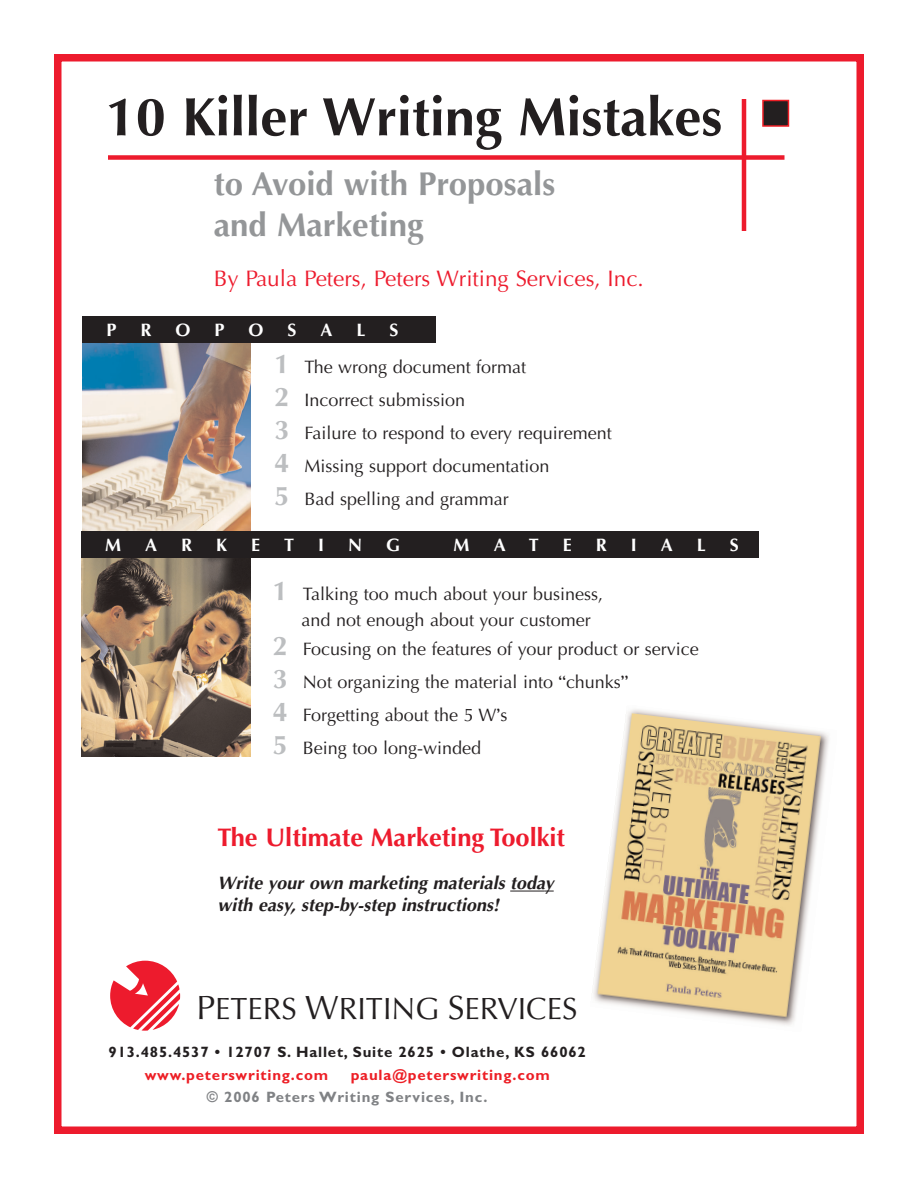
<style>
.page{position:relative;width:918px;height:1188px;background:#fff}
.page>*{position:absolute;margin:0;border:0;box-sizing:border-box;transform-origin:0 0}
.t1{font:700 54px "Optima";color:#231f20}
.t2{font:700 33px/40.3px "Optima";color:#949698}
.t3{font:30.75px "Optima";color:#231f20}
.t4{font:700 25.5px "Optima";color:#ed1b2d}
.t5{font:22.5px "Optima";color:#ed1b2d}
.t6{font:18px/33px "Optima";color:#231f20}
.t7{font:italic 700 18px/22px "Optima";color:#231f20}
.t8{font:700 18px "Optima";color:#fff}
.t9{font:700 15px "Gill Sans";letter-spacing:.055em;color:#231f20}
.t10{font:700 15px "Gill Sans";letter-spacing:.055em;color:#ed1e25}
.t11{font:700 15px "Gill Sans";letter-spacing:.055em;color:#808285}
.s1{font-weight:700;font-size:27px;color:#bcbec0}
.s2{font-family:"Gill Sans"}
.s3{font-size:33.75px}
</style>
<div class="page">
<div style="left:54px;top:54px;width:810px;height:1080px;border:8px solid #ed1b2d"></div>
<div style="left:108px;top:155px;width:676px;height:5px;background:#ed1b2d"></div>
<hr style="left:742px;top:99px;width:4px;height:132px;background:#ed1b2d">
<div style="left:763px;top:100px;width:25px;height:26px;background:#231f20"></div>
<div style="left:762px;top:100px;width:27px;height:27px;border:2px solid #ed1e25"></div>
<img style="left:82px;top:343px;width:168px;height:188px">
<img style="left:81px;top:557px;width:169px;height:200px">
<div style="left:81px;top:531px;width:678px;height:26px;background:#231f20"></div>
<div style="left:82px;top:316px;width:354px;height:27px;background:#231f20"></div>
<hr style="left:510px;top:891px;width:35px;height:1px;background:#231f20">
<svg style="left:110px;top:961px;width:70px;height:70px"></svg>
<img style="left:592px;top:709px;width:237px;height:317px">
<h1 class="t1" style="left:106px;top:95px;width:618px">10 Killer Writing Mistakes</h1>
<h2 class="t2" style="left:214px;top:167px;width:343px">to Avoid with Proposals and Marketing</h2>
<p class="t5" style="left:214px;top:269px;width:432px">By Paula Peters, Peters Writing Services, Inc.</p>
<p class="t8" style="left:106px;top:322px;width:12px">P</p>
<p class="t8" style="left:141px;top:322px;width:12px">R</p>
<p class="t8" style="left:176px;top:322px;width:16px">O</p>
<p class="t8" style="left:215px;top:322px;width:12px">P</p>
<p class="t8" style="left:249px;top:322px;width:16px">O</p>
<p class="t8" style="left:288px;top:322px;width:10px">S</p>
<p class="t8" style="left:321px;top:322px;width:14px">A</p>
<p class="t8" style="left:357px;top:322px;width:10px">L</p>
<p class="t8" style="left:390px;top:322px;width:10px">S</p>
<p class="t6" style="left:274px;top:352px;width:339px"><span class="s1">1</span> The wrong document format<br><span class="s1">2</span> Incorrect submission<br><span class="s1">3</span> Failure to respond to every requirement<br><span class="s1">4</span> Missing support documentation<br><span class="s1">5</span> Bad spelling and grammar</p>
<p class="t8" style="left:105px;top:537px;width:18px">M</p>
<p class="t8" style="left:145px;top:537px;width:14px">A</p>
<p class="t8" style="left:181px;top:537px;width:12px">R</p>
<p class="t8" style="left:216px;top:537px;width:12px">K</p>
<p class="t8" style="left:251px;top:537px;width:10px">E</p>
<p class="t8" style="left:284px;top:537px;width:12px">T</p>
<p class="t8" style="left:318px;top:537px;width:7px">I</p>
<p class="t8" style="left:348px;top:537px;width:16px">N</p>
<p class="t8" style="left:386px;top:537px;width:16px">G</p>
<p class="t8" style="left:454px;top:537px;width:18px">M</p>
<p class="t8" style="left:494px;top:537px;width:14px">A</p>
<p class="t8" style="left:529px;top:537px;width:12px">T</p>
<p class="t8" style="left:563px;top:537px;width:10px">E</p>
<p class="t8" style="left:596px;top:537px;width:12px">R</p>
<p class="t8" style="left:631px;top:537px;width:7px">I</p>
<p class="t8" style="left:661px;top:537px;width:14px">A</p>
<p class="t8" style="left:697px;top:537px;width:10px">L</p>
<p class="t8" style="left:730px;top:537px;width:10px">S</p>
<p class="t6" style="left:301px;top:583px;width:303px;line-height:26.2px;text-indent:-29px"><span class="s1">1</span> Talking too much about your business, and not enough about your customer</p>
<p class="t6" style="left:273px;top:634px;width:427px"><span class="s1">2</span> Focusing on the features of your product or service <span class="s1">3</span> Not organizing the material into <span class="s2">“</span>chunks<span class="s2">”<br></span><span class="s1">4</span> Forgetting about the 5 W<span class="s2">’</span>s<br><span class="s1">5</span> Being too long-winded</p>
<h3 class="t4" style="left:218px;top:826px;width:349px">The Ultimate Marketing Toolkit</h3>
<p class="t7" style="left:218px;top:874px;width:341px">Write your own marketing materials today with easy, step-by-step instructions!</p>
<h3 class="t3" style="left:196px;top:995px;width:382px"><span class="s3">P</span>ETERS <span class="s3">W</span>RITING <span class="s3">S</span>ERVICES</h3>
<p class="t9" style="left:109px;top:1047px;width:479px">913.485.4537 • 12707 S. Hallet, Suite 2625 • Olathe, KS 66062</p>
<p class="t10" style="left:145px;top:1069px;width:185px">www.peterswriting.com</p>
<p class="t10" style="left:351px;top:1069px;width:201px">paula@peterswriting.com</p>
<p class="t11" style="left:207px;top:1092px;width:282px">© 2006 Peters Writing Services, Inc.</p>
</div>
